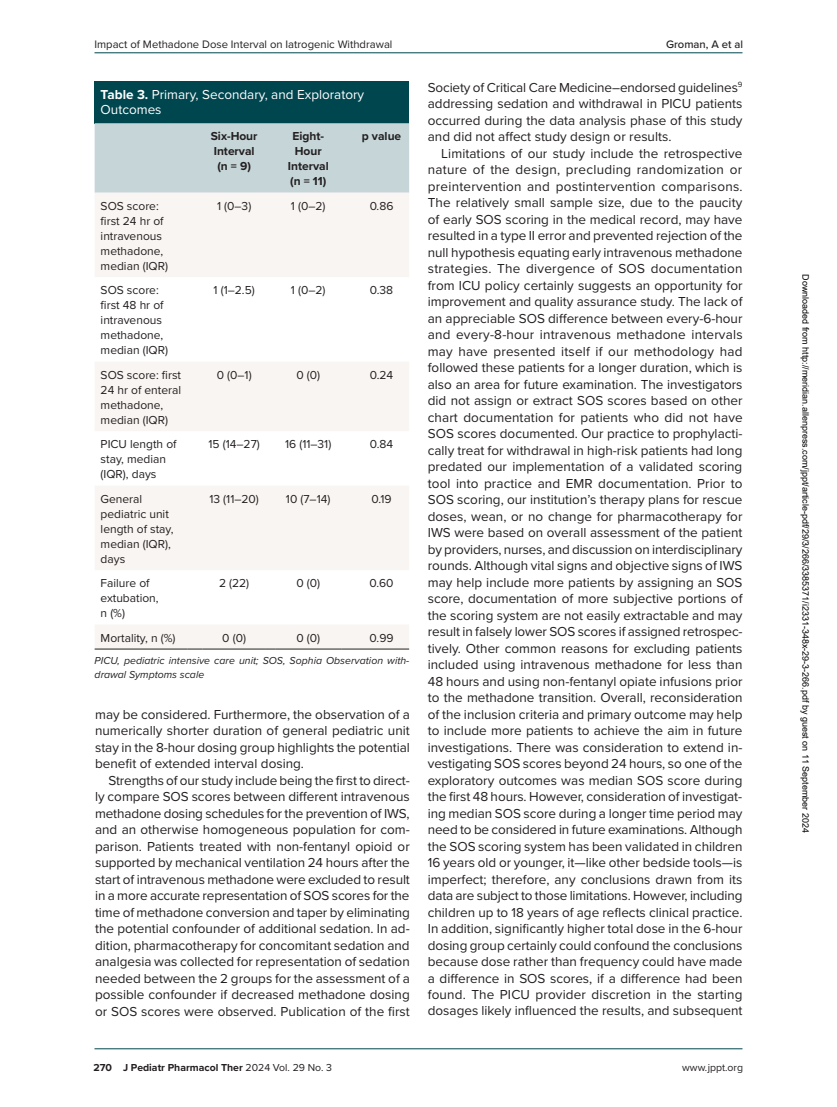
<style>
.page{position:relative;width:837px;height:1107px;background:#fff}
.page>*{position:absolute;margin:0;border:0;box-sizing:border-box;transform-origin:0 0}
.t1{font:13.5px/16.5px "Proxima Nova";color:#231f20;text-align:justify}
.t2{font:13.5px/15px "Proxima Nova";color:#fff}
.t3{font:12px/15px "Proxima Nova";color:#231f20}
.t4{font:700 12px/15px "Proxima Nova";color:#231f20;text-align:center}
.t5{font:11.25px "Proxima Nova";color:#231f20}
.t6{font:500 11.25px "Proxima Nova";color:#231f20}
.t7{font:italic 10.5px/13.5px "Proxima Nova";color:#231f20}
.t8{font:700 10.5px "Proxima Nova";color:#231f20}
.t9{font:10.5px "Proxima Nova";color:#231f20}
.t10{font:9px "Arial";color:#000}
.s1{font-weight:700}
.s2{font-weight:400}
</style>
<div class="page">
<hr style="left:94px;top:52px;width:648px;height:1px;background:#00464f">
<hr style="left:94px;top:1048px;width:648px;height:1px;background:#00464f">
<div style="left:95px;top:81px;width:314px;height:42px;background:#00464f"></div>
<div style="left:95px;top:123px;width:314px;height:70px;background:#c5d5d8"></div>
<svg style="left:95px;top:193px;width:314px;height:456px;fill:#f8f5f2"></svg>
<hr style="left:95px;top:649px;width:93px;height:1px;background:#231f20">
<svg style="left:188px;top:649px;width:14px;height:1px"></svg>
<hr style="left:202px;top:649px;width:64px;height:1px;background:#231f20">
<hr style="left:275px;top:649px;width:66px;height:1px;background:#231f20">
<svg style="left:341px;top:649px;width:13px;height:1px"></svg>
<hr style="left:354px;top:649px;width:55px;height:1px;background:#231f20">
<p class="t5" style="left:94px;top:35px;width:299px">Impact of Methadone Dose Interval on Iatrogenic Withdrawal</p>
<p class="t6" style="left:666px;top:35px;width:79px">Groman, A et al</p>
<p class="t2" style="left:101px;top:87px;width:265px"><span class="s1">Table 3.</span> Primary, Secondary, and Exploratory<br>Outcomes</p>
<p class="t4" style="left:211px;top:128px;width:48px">Six-Hour<br>Interval (n = 9)</p>
<p class="t4" style="left:288px;top:128px;width:42px">Eight-<br>Hour<br>Interval (n = 11)</p>
<p class="t4" style="left:362px;top:128px;width:41px">p value</p>
<p class="t3" style="left:101px;top:198px;width:69px">SOS score: first 24 hr of intravenous methadone, median (IQR)</p>
<p class="t3" style="left:217px;top:198px;width:36px">1 (0–3)</p>
<p class="t3" style="left:291px;top:198px;width:36px">1 (0–2)</p>
<p class="t3" style="left:370px;top:198px;width:25px">0.86</p>
<p class="t3" style="left:101px;top:282px;width:69px">SOS score: first 48 hr of intravenous methadone, median (IQR)</p>
<p class="t3" style="left:214px;top:282px;width:43px">1 (1–2.5)</p>
<p class="t3" style="left:291px;top:282px;width:36px">1 (0–2)</p>
<p class="t3" style="left:370px;top:282px;width:25px">0.38</p>
<p class="t3" style="left:101px;top:367px;width:82px">SOS score: first<br>24 hr of enteral methadone, median (IQR)</p>
<p class="t3" style="left:217px;top:367px;width:36px">0 (0–1)</p>
<p class="t3" style="left:296px;top:367px;width:25px">0 (0)</p>
<p class="t3" style="left:370px;top:367px;width:25px">0.24</p>
<p class="t3" style="left:101px;top:436px;width:77px">PICU length of stay, median (IQR), days</p>
<p class="t3" style="left:209px;top:436px;width:53px">15 (14–27)</p>
<p class="t3" style="left:285px;top:436px;width:48px">16 (11–31)</p>
<p class="t3" style="left:370px;top:436px;width:25px">0.84</p>
<p class="t3" style="left:101px;top:491px;width:74px">General pediatric unit length of stay, median (IQR), days</p>
<p class="t3" style="left:209px;top:491px;width:51px">13 (11–20)</p>
<p class="t3" style="left:286px;top:491px;width:46px">10 (7–14)</p>
<p class="t3" style="left:372px;top:491px;width:21px">0.19</p>
<p class="t3" style="left:101px;top:575px;width:60px">Failure of extubation, n (%)</p>
<p class="t3" style="left:219px;top:575px;width:32px">2 (22)</p>
<p class="t3" style="left:296px;top:575px;width:25px">0 (0)</p>
<p class="t3" style="left:369px;top:575px;width:26px">0.60</p>
<p class="t3" style="left:101px;top:630px;width:76px">Mortality, n (%)</p>
<p class="t3" style="left:222px;top:630px;width:25px">0 (0)</p>
<p class="t3" style="left:296px;top:630px;width:25px">0 (0)</p>
<p class="t3" style="left:370px;top:630px;width:25px">0.99</p>
<p class="t7" style="left:95px;top:654px;width:316px">PICU, pediatric intensive care unit; SOS, Sophia Observation with&shy;drawal Symptoms scale</p>
<p class="t1" style="left:95px;top:705px;width:316px">may be considered. Furthermore, the observation of a numerically shorter duration of general pediatric unit stay in the 8-hour dosing group highlights the potential benefit of extended interval dosing.</p>
<p class="t1" style="left:95px;top:771px;width:316px;text-indent:14px">Strengths of our study include being the first to direct&shy;ly compare SOS scores between different intravenous methadone dosing schedules for the prevention of IWS, and an otherwise homogeneous population for com&shy;parison. Patients treated with non-fentanyl opioid or supported by mechanical ventilation 24 hours after the start of intravenous methadone were excluded to result in a more accurate representation of SOS scores for the time of methadone conversion and taper by eliminating the potential confounder of additional sedation. In ad&shy;dition, pharmacotherapy for concomitant sedation and analgesia was collected for representation of sedation needed between the 2 groups for the assessment of a possible confounder if decreased methadone dosing or SOS scores were observed. Publication of the first</p>
<p class="t1" style="left:428px;top:78px;width:316px">Society of Critical Care Medicine–endorsed guidelines<sup>9 </sup>addressing sedation and withdrawal in PICU patients occurred during the data analysis phase of this study and did not affect study design or results.</p>
<p class="t1" style="left:428px;top:144px;width:316px;text-indent:14px">Limitations of our study include the retrospective nature of the design, precluding randomization or preintervention and postintervention comparisons.<br>The relatively small sample size, due to the paucity of early SOS scoring in the medical record, may have resulted in a type II error and prevented rejection of the null hypothesis equating early intravenous methadone strategies. The divergence of SOS documentation from ICU policy certainly suggests an opportunity for improvement and quality assurance study. The lack of an appreciable SOS difference between every-6-hour and every-8-hour intravenous methadone intervals may have presented itself if our methodology had followed these patients for a longer duration, which is also an area for future examination. The investigators did not assign or extract SOS scores based on other chart documentation for patients who did not have SOS scores documented. Our practice to prophylacti&shy;cally treat for withdrawal in high-risk patients had long predated our implementation of a validated scoring tool into practice and EMR documentation. Prior to SOS scoring, our institution’s therapy plans for rescue doses, wean, or no change for pharmacotherapy for IWS were based on overall assessment of the patient by providers, nurses, and discussion on interdisciplinary rounds. Although vital signs and objective signs of IWS may help include more patients by assigning an SOS score, documentation of more subjective portions of the scoring system are not easily extractable and may result in falsely lower SOS scores if assigned retrospec&shy;tively. Other common reasons for excluding patients included using intravenous methadone for less than 48 hours and using non-fentanyl opiate infusions prior to the methadone transition. Overall, reconsideration of the inclusion criteria and primary outcome may help to include more patients to achieve the aim in future investigations. There was consideration to extend in&shy;vestigating SOS scores beyond 24 hours, so one of the exploratory outcomes was median SOS score during the first 48 hours. However, consideration of investigat&shy;ing median SOS score during a longer time period may need to be considered in future examinations. Although the SOS scoring system has been validated in children 16 years old or younger, it—like other bedside tools—is imperfect; therefore, any conclusions drawn from its data are subject to those limitations. However, including children up to 18 years of age reflects clinical practice.<br>In addition, significantly higher total dose in the 6-hour dosing group certainly could confound the conclusions because dose rather than frequency could have made a difference in SOS scores, if a difference had been found. The PICU provider discretion in the starting dosages likely influenced the results, and subsequent</p>
<p class="t8" style="left:94px;top:1060px;width:240px">270 J Pediatr Pharmacol Ther <span class="s2">2024 Vol. 29 No. 3</span></p>
<p class="t9" style="left:682px;top:1060px;width:62px">www.jppt.org</p>
<p class="t10" style="left:809px;top:274px;width:560px;rotate:90deg">Downloaded from http://meridian.allenpress.com/jppt/article-pdf/29/3/266/3385371/i2331-348x-29-3-266.pdf by guest on 11 September 2024</p>
</div>
